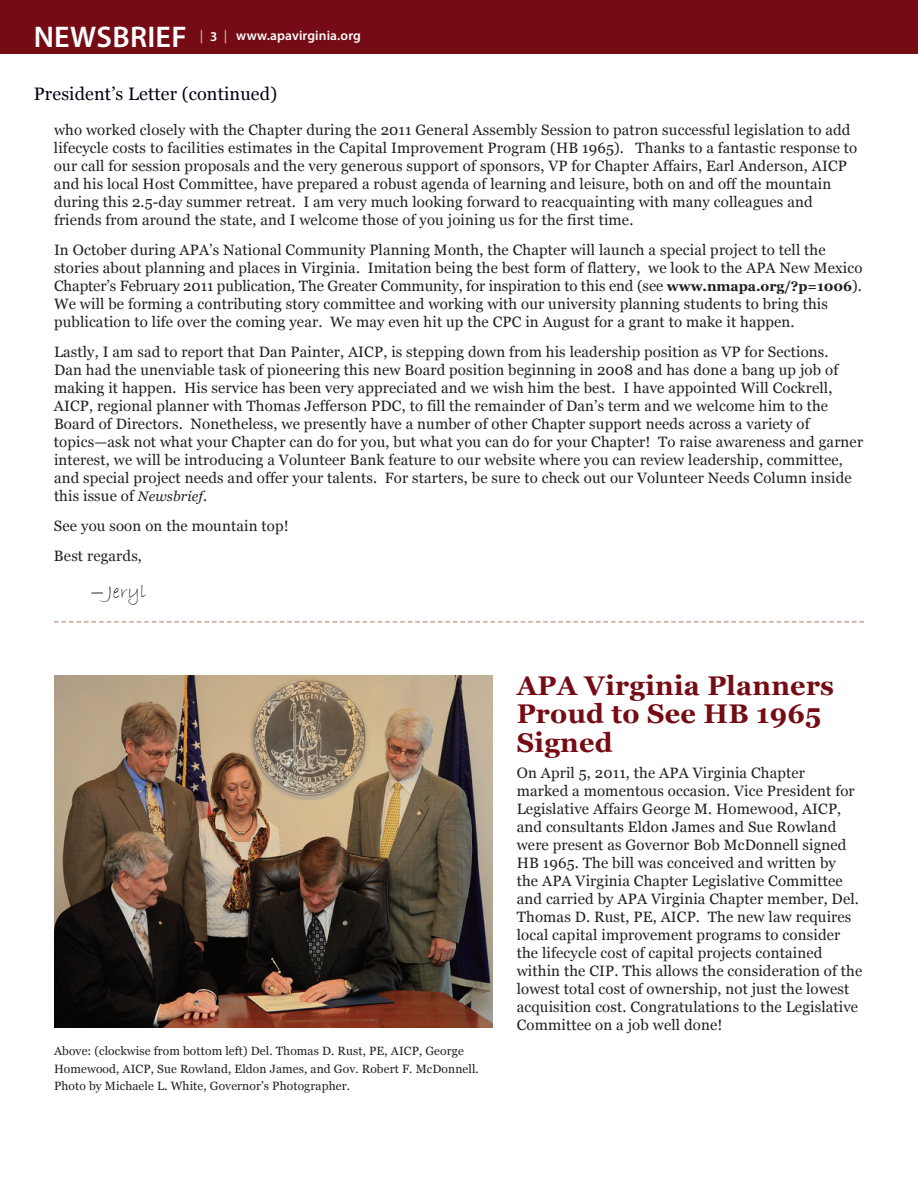
<style>
.page{position:relative;width:918px;height:1188px;background:#fff}
.page>*{position:absolute;margin:0;border:0;box-sizing:border-box;transform-origin:0 0}
.t1{font:600 30px "Myriad Pro";letter-spacing:.01em;color:#fff}
.t2{font:700 27px/28.5px "Georgia";letter-spacing:.01em;color:#750c15}
.t3{font:19.5px "Bradley Hand ITC";letter-spacing:.01em;color:#231f20}
.t4{font:18px "Georgia";letter-spacing:.01em;color:#000314}
.t5{font:15px/18px "Georgia";letter-spacing:.01em;color:#231f20}
.t6{font:600 13.5px "Myriad Pro";letter-spacing:.01em;color:#fff}
.t7{font:12px/17.5px "Georgia";letter-spacing:.01em;color:#231f20}
.s1{color:#c8a499}
.s2{font-weight:700;font-size:13.8px}
.s3{font-style:italic;font-size:13.8px}
.s4{font-family:"Georgia";font-style:italic;font-size:15px}
</style>
<div class="page">
<div style="left:0;top:0;width:918px;height:54px;background:#750c15"></div>
<svg style="left:54px;top:621px;width:810px;height:2px"></svg>
<img style="left:54px;top:675px;width:438px;height:353px">
<h1 class="t1" style="left:34px;top:25px;width:154px">NEWSBRIEF</h1>
<p class="t6" style="left:200px;top:30px;width:163px"><span class="s1">|</span> 3 <span class="s1">|</span> www.apavirginia.org</p>
<p class="t4" style="left:34px;top:83px;width:245px">President’s Letter (continued)</p>
<p class="t5" style="left:54px;top:121px;width:805px">who worked closely with the Chapter during the 2011 General Assembly Session to patron successful legislation to add lifecycle costs to facilities estimates in the Capital Improvement Program (HB 1965). Thanks to a fantastic response to our call for session proposals and the very generous support of sponsors, VP for Chapter Affairs, Earl Anderson, AICP and his local Host Committee, have prepared a robust agenda of learning and leisure, both on and off the mountain during this 2.5-day summer retreat. I am very much looking forward to reacquainting with many colleagues and friends from around the state, and I welcome those of you joining us for the first time.</p>
<p class="t5" style="left:54px;top:241px;width:810px">In October during APA’s National Community Planning Month, the Chapter will launch a special project to tell the stories about planning and places in Virginia. Imitation being the best form of flattery, we look to the APA New Mexico Chapter’s February 2011 publication, The Greater Community, for inspiration to this end (see <span class="s2">www.nmapa.org/?p=1006</span>).<br>We will be forming a contributing story committee and working with our university planning students to bring this publication to life over the coming year. We may even hit up the CPC in August for a grant to make it happen.</p>
<p class="t5" style="left:54px;top:343px;width:811px">Lastly, I am sad to report that Dan Painter, AICP, is stepping down from his leadership position as VP for Sections.<br>Dan had the unenviable task of pioneering this new Board position beginning in 2008 and has done a bang up job of making it happen. His service has been very appreciated and we wish him the best. I have appointed Will Cockrell, AICP, regional planner with Thomas Jefferson PDC, to fill the remainder of Dan’s term and we welcome him to the Board of Directors. Nonetheless, we presently have a number of other Chapter support needs across a variety of topics—ask not what your Chapter can do for you, but what you can do for your Chapter! To raise awareness and garner interest, we will be introducing a Volunteer Bank feature to our website where you can review leadership, committee, and special project needs and offer your talents. For starters, be sure to check out our Volunteer Needs Column inside this issue of <span class="s3">Newsbrief</span>.</p>
<p class="t5" style="left:54px;top:511px;width:236px;line-height:30px">See you soon on the mountain top!<br>Best regards,</p>
<h3 class="t3" style="left:91px;top:580px;width:57px"><span class="s4">—</span> Jeryl</h3>
<h2 class="t2" style="left:517px;top:671px;width:319px">APA Virginia Planners<br>Proud to See HB 1965<br>Signed</h2>
<p class="t7" style="left:54px;top:1042px;width:426px">Above: (clockwise from bottom left) Del. Thomas D. Rust, PE, AICP, George<br>Homewood, AICP, Sue Rowland, Eldon James, and Gov. Robert F. McDonnell.<br>Photo by Michaele L. White, Governor’s Photographer.</p>
<p class="t5" style="left:517px;top:764px;width:347px">On April 5, 2011, the APA Virginia Chapter<br>marked a momentous occasion. Vice President for Legislative Affairs George M. Homewood, AICP, and consultants Eldon James and Sue Rowland were present as Governor Bob McDonnell signed HB 1965. The bill was conceived and written by<br>the APA Virginia Chapter Legislative Committee and carried by APA Virginia Chapter member, Del.<br>Thomas D. Rust, PE, AICP. The new law requires local capital improvement programs to consider the lifecycle cost of capital projects contained within the CIP. This allows the consideration of the lowest total cost of ownership, not just the lowest acquisition cost. Congratulations to the Legislative Committee on a job well done!</p>
</div>
